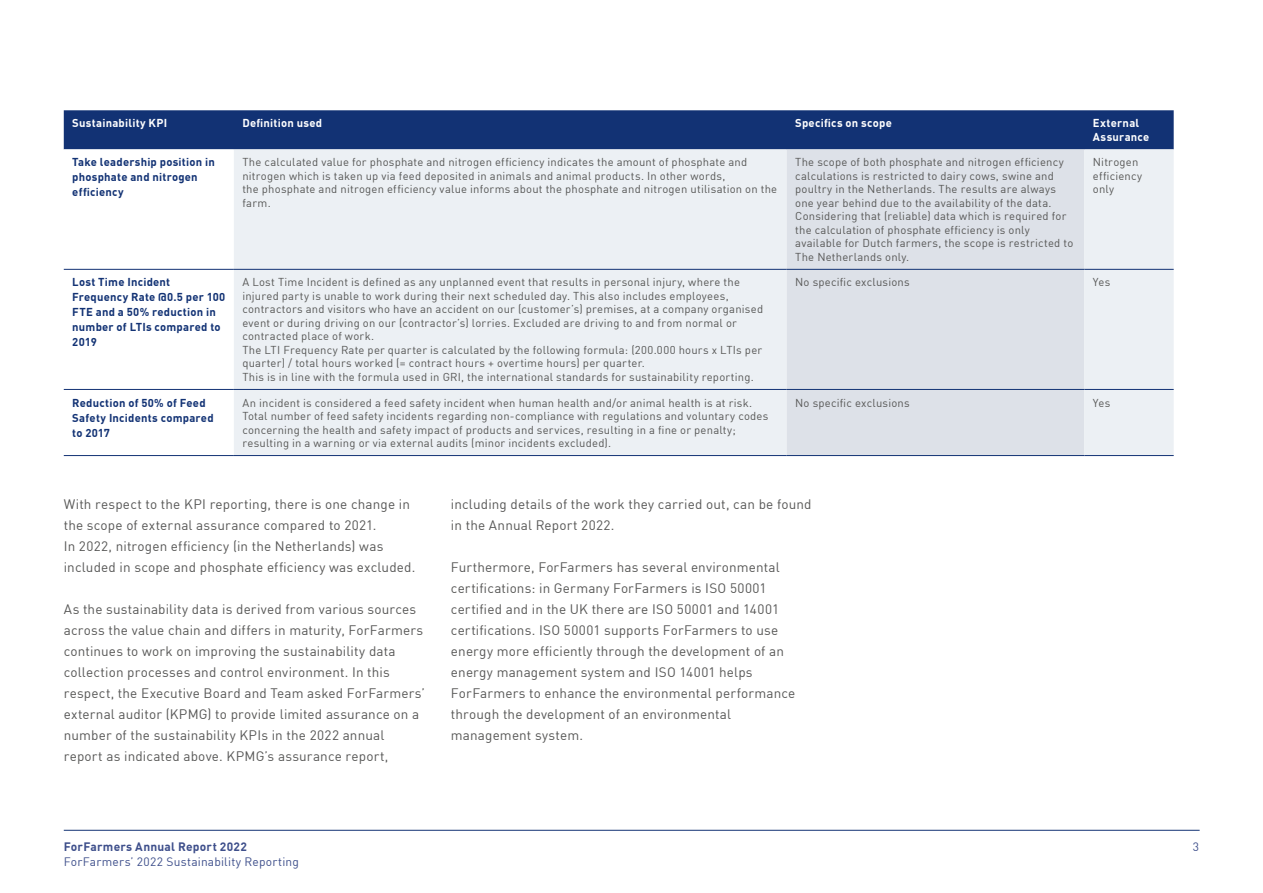
<style>
.page{position:relative;width:1263px;height:893px;background:#fff}
.page>*{position:absolute;margin:0;border:0;box-sizing:border-box;transform-origin:0 0}
.t1{font:13.5px/21px "DIN Offc";letter-spacing:.01em;color:#575756}
.t2{font:12px "DIN Offc";letter-spacing:.015em;color:#3e4f8b}
.t3{font:700 12px "DIN Offc";letter-spacing:.02em;color:#3e4f8b}
.t4{font:11.25px/13.5px "DIN Offc";letter-spacing:.02em;color:#575756}
.t5{font:700 11.25px/15px "DIN Offc";letter-spacing:.02em;color:#123274}
.t6{font:700 11.25px/13.5px "DIN Offc";letter-spacing:.02em;color:#fff}
</style>
<div class="page">
<hr style="left:64px;top:830px;width:1135px;height:1px;background:#123274">
<svg style="left:64px;top:110px;width:1110px;height:345px;background:#d2d8e4"></svg>
<hr style="left:64px;top:269px;width:170px;height:1px;background:#123274">
<hr style="left:234px;top:269px;width:553px;height:1px;background:#123274">
<hr style="left:787px;top:269px;width:297px;height:1px;background:#123274">
<hr style="left:1084px;top:269px;width:90px;height:1px;background:#123274">
<hr style="left:64px;top:389px;width:170px;height:1px;background:#123274">
<hr style="left:234px;top:389px;width:553px;height:1px;background:#123274">
<hr style="left:787px;top:389px;width:297px;height:1px;background:#123274">
<hr style="left:1084px;top:389px;width:90px;height:1px;background:#123274">
<hr style="left:64px;top:455px;width:170px;height:1px;background:#123274">
<hr style="left:234px;top:455px;width:553px;height:1px;background:#123274">
<hr style="left:787px;top:455px;width:297px;height:1px;background:#123274">
<hr style="left:1084px;top:455px;width:90px;height:1px;background:#123274">
<p class="t6" style="left:72px;top:116px;width:96px">Sustainability KPI</p>
<p class="t6" style="left:242px;top:116px;width:81px">Definition used</p>
<p class="t6" style="left:795px;top:116px;width:98px">Specifics on scope</p>
<p class="t6" style="left:1093px;top:116px;width:58px">External<br>Assurance</p>
<p class="t5" style="left:72px;top:154px;width:144px">Take leadership position in phosphate and nitrogen efficiency</p>
<p class="t4" style="left:242px;top:155px;width:536px">The calculated value for phosphate and nitrogen efficiency indicates the amount of phosphate and nitrogen which is taken up via feed deposited in animals and animal products. In other words,<br>the phosphate and nitrogen efficiency value informs about the phosphate and nitrogen utilisation on the farm.</p>
<p class="t4" style="left:795px;top:155px;width:280px">The scope of both phosphate and nitrogen efficiency calculations is restricted to dairy cows, swine and poultry in the Netherlands. The results are always one year behind due to the availability of the data.<br>Considering that (reliable) data which is required for the calculation of phosphate efficiency is only available for Dutch farmers, the scope is restricted to The Netherlands only.</p>
<p class="t4" style="left:1093px;top:155px;width:51px">Nitrogen efficiency only</p>
<p class="t5" style="left:72px;top:274px;width:155px">Lost Time Incident<br>Frequency Rate @0.5 per 100<br>FTE and a 50% reduction in number of LTIs compared to<br>2019</p>
<p class="t4" style="left:242px;top:275px;width:522px">A Lost Time Incident is defined as any unplanned event that results in personal injury, where the injured party is unable to work during their next scheduled day. This also includes employees, contractors and visitors who have an accident on our (customer’s) premises, at a company organised event or during driving on our (contractor’s) lorries. Excluded are driving to and from normal or contracted place of work.<br>The LTI Frequency Rate per quarter is calculated by the following formula: (200.000 hours x LTIs per quarter) / total hours worked (= contract hours + overtime hours) per quarter.<br>This is in line with the formula used in GRI, the international standards for sustainability reporting.</p>
<p class="t4" style="left:795px;top:275px;width:116px">No specific exclusions</p>
<p class="t4" style="left:1093px;top:275px;width:19px">Yes</p>
<p class="t5" style="left:72px;top:394px;width:143px">Reduction of 50% of Feed<br>Safety Incidents compared to 2017</p>
<p class="t4" style="left:242px;top:395px;width:528px">An incident is considered a feed safety incident when human health and/or animal health is at risk.<br>Total number of feed safety incidents regarding non-compliance with regulations and voluntary codes concerning the health and safety impact of products and services, resulting in a fine or penalty; resulting in a warning or via external audits (minor incidents excluded).</p>
<p class="t4" style="left:795px;top:395px;width:116px">No specific exclusions</p>
<p class="t4" style="left:1093px;top:395px;width:19px">Yes</p>
<p class="t1" style="left:64px;top:494px;width:353px">With respect to the KPI reporting, there is one change in the scope of external assurance compared to 2021.<br>In 2022, nitrogen efficiency (in the Netherlands) was included in scope and phosphate efficiency was excluded.</p>
<p class="t1" style="left:64px;top:599px;width:363px">As the sustainability data is derived from various sources across the value chain and differs in maturity, ForFarmers continues to work on improving the sustainability data collection processes and control environment. In this respect, the Executive Board and Team asked ForFarmers’ external auditor (KPMG) to provide limited assurance on a number of the sustainability KPIs in the 2022 annual report as indicated above. KPMG’s assurance report,</p>
<p class="t1" style="left:451px;top:494px;width:362px">including details of the work they carried out, can be found in the Annual Report 2022.</p>
<p class="t1" style="left:451px;top:557px;width:346px">Furthermore, ForFarmers has several environmental certifications: in Germany ForFarmers is ISO 50001 certified and in the UK there are ISO 50001 and 14001 certifications. ISO 50001 supports ForFarmers to use energy more efficiently through the development of an energy management system and ISO 14001 helps ForFarmers to enhance the environmental performance through the development of an environmental management system.</p>
<p class="t3" style="left:64px;top:839px;width:185px">ForFarmers Annual Report 2022</p>
<p class="t2" style="left:64px;top:854px;width:237px">ForFarmers’ 2022 Sustainability Reporting</p>
<p class="t2" style="left:1193px;top:839px;width:8px">3</p>
</div>
